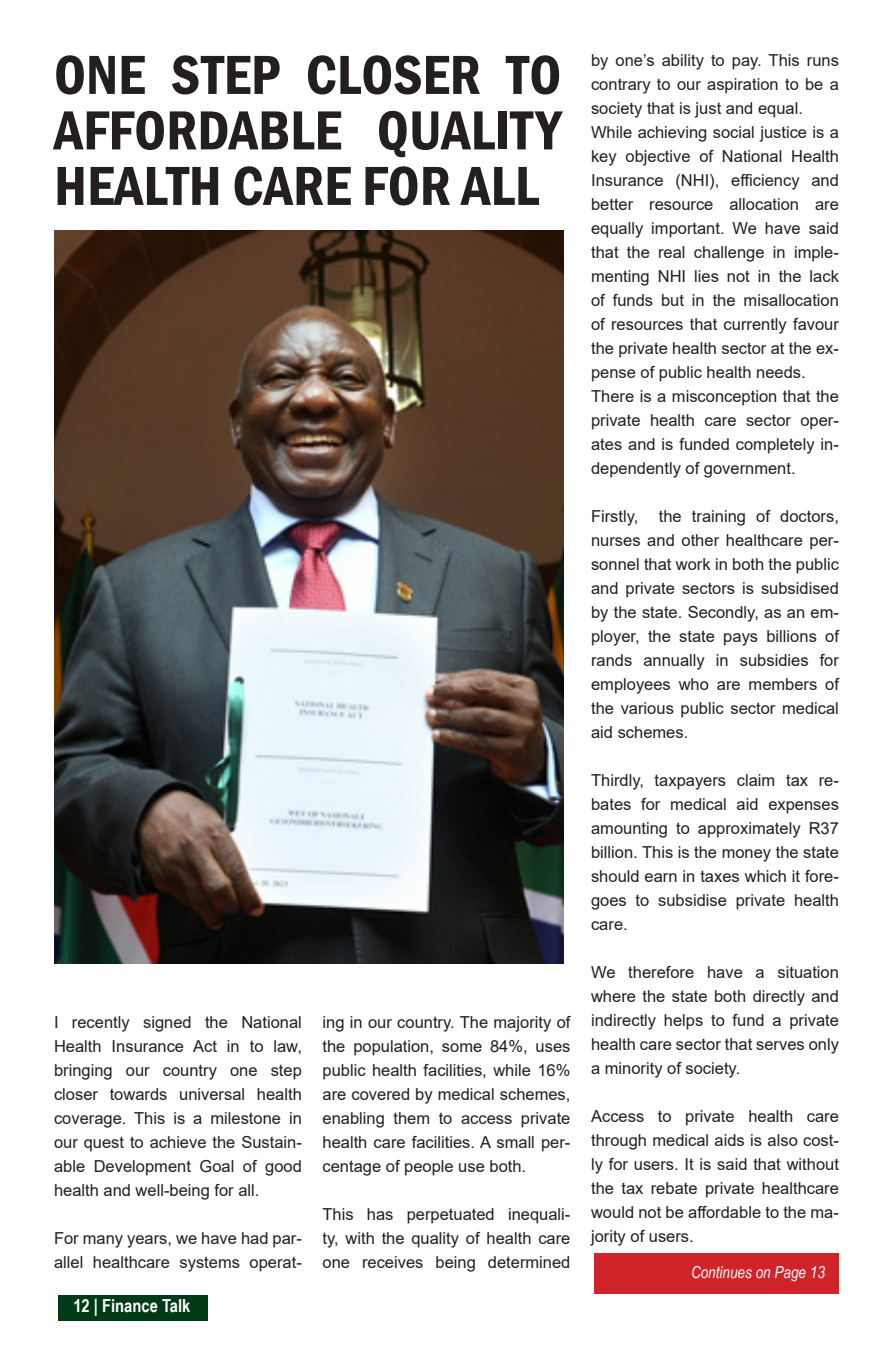
<style>
.page{position:relative;width:893px;height:1348px;background:#fff}
.page>*{position:absolute;margin:0;border:0;box-sizing:border-box;transform-origin:0 0}
.t1{font:600 condensed 57px/55.5px "Franklin Gothic";color:#231f20;text-align:justify}
.t2{font:700 18px "Arial Narrow";color:#fff}
.t3{font:16.5px/24px "Arial";color:#231f20;text-align:justify}
.t4{font:italic 16.5px "Arial Narrow";color:#fff}
</style>
<div class="page">
<div style="left:58px;top:1295px;width:150px;height:26px;background:#003a16"></div>
<img style="left:55px;top:231px;width:509px;height:732px">
<div style="left:594px;top:1254px;width:245px;height:40px;background:#d1232a"></div>
<p class="t1" style="left:54px;top:46px;width:509px">ONE STEP CLOSER TO AFFORDABLE QUALITY HEALTH CARE FOR ALL</p>
<p class="t3" style="left:54px;top:1010px;width:249px">I recently signed the National Health Insurance Act in to law, bringing our country one step closer towards universal health coverage. This is a milestone in our quest to achieve the Sustain&shy;able Development Goal of good health and well-being for all.</p>
<p class="t3" style="left:54px;top:1226px;width:249px">For many years, we have had par&shy;allel healthcare systems operat-</p>
<p class="t2" style="left:73px;top:1292px;width:119px">12 | Finance Talk</p>
<p class="t3" style="left:323px;top:1010px;width:249px">ing in our country. The majority of the population, some 84%, uses public health facilities, while 16% are covered by medical schemes, enabling them to access private health care facilities. A small per&shy;centage of people use both.</p>
<p class="t3" style="left:323px;top:1202px;width:249px">This has perpetuated inequali&shy;ty, with the quality of health care one receives being determined</p>
<p class="t3" style="left:591px;top:48px;width:249px">by one’s ability to pay. This runs contrary to our aspiration to be a society that is just and equal.</p>
<p class="t3" style="left:591px;top:120px;width:249px">While achieving social justice is a key objective of National Health Insurance (NHI), efficiency and better resource allocation are equally important. We have said that the real challenge in imple&shy;menting NHI lies not in the lack of funds but in the misallocation of resources that currently favour the private health sector at the ex&shy;pense of public health needs.</p>
<p class="t3" style="left:591px;top:384px;width:249px">There is a misconception that the private health care sector oper&shy;ates and is funded completely in&shy;dependently of government.</p>
<p class="t3" style="left:591px;top:504px;width:249px">Firstly, the training of doctors, nurses and other healthcare per&shy;sonnel that work in both the public and private sectors is subsidised by the state. Secondly, as an em&shy;ployer, the state pays billions of rands annually in subsidies for employees who are members of the various public sector medical aid schemes.</p>
<p class="t3" style="left:591px;top:768px;width:249px">Thirdly, taxpayers claim tax re&shy;bates for medical aid expenses amounting to approximately R37 billion. This is the money the state should earn in taxes which it fore&shy;goes to subsidise private health care.</p>
<p class="t3" style="left:591px;top:960px;width:249px">We therefore have a situation where the state both directly and indirectly helps to fund a private health care sector that serves only a minority of society.</p>
<p class="t3" style="left:591px;top:1104px;width:249px">Access to private health care through medical aids is also cost&shy;ly for users. It is said that without the tax rebate private healthcare would not be affordable to the ma&shy;jority of users.</p>
<p class="t4" style="left:691px;top:1260px;width:135px">Continues on Page 13</p>
</div>
